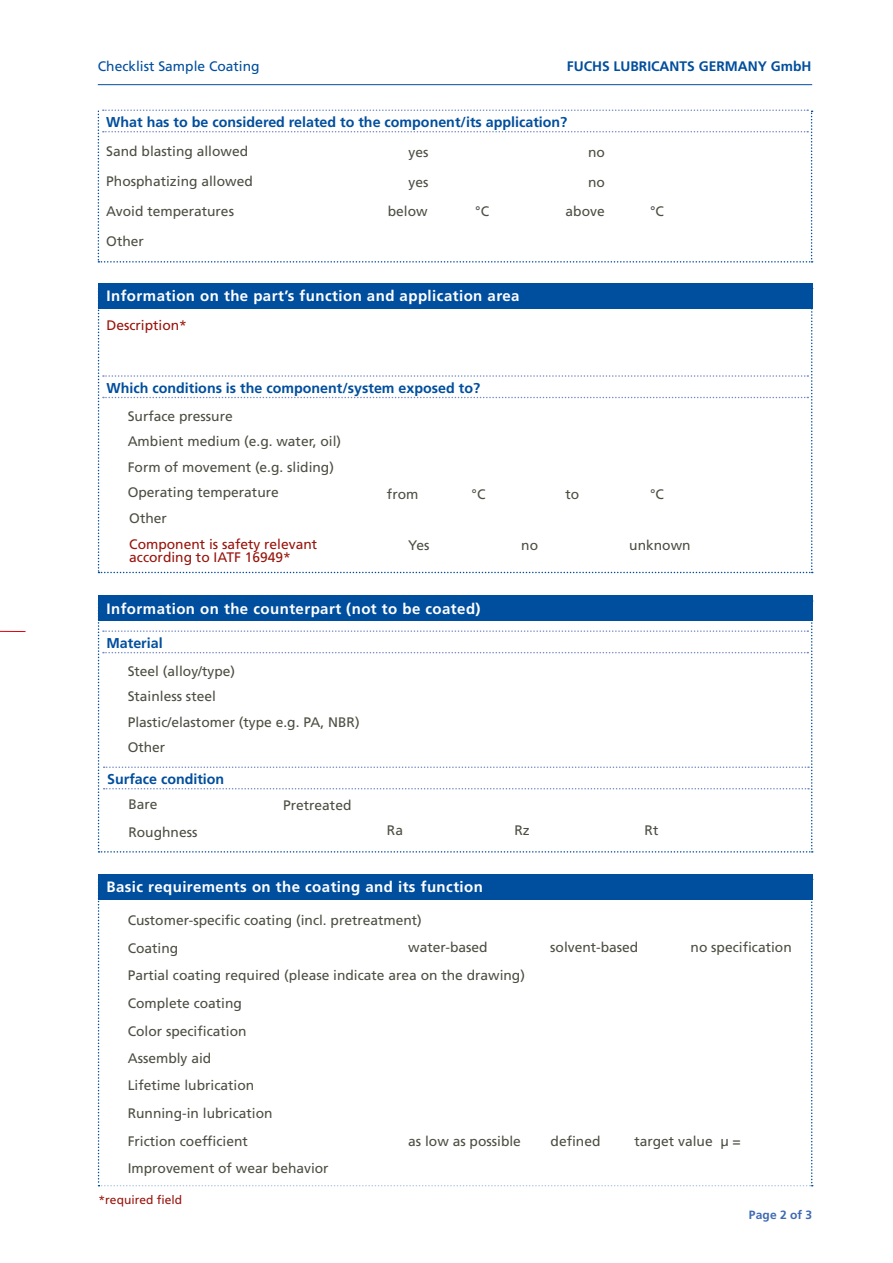
<style>
.page{position:relative;width:893px;height:1263px;background:#fff}
.page>*{position:absolute;margin:0;border:0;box-sizing:border-box;transform-origin:0 0}
.Fuchs_Tabelle_1{font:700 15px "Frutiger LT Std";letter-spacing:.03em;color:#fff}
.Fuchs_Tabelle_3{font:700 14.25px "Frutiger LT Std";color:#004e9e}
.Fuchs_Formulartext_9{font:13.8px "Frutiger LT Std";color:#4d4e43}
.Fuchs_Formulartext_9-2{font:13.8px/13.5px "Frutiger LT Std";color:#98140c}
.t1{font:700 13.8px "Frutiger LT Std";color:#004e9e}
.t2{font:13.8px "Frutiger LT Std";color:#004e9e}
.Fuchs_Marginal{font:12px "Frutiger LT Std";color:#98140c}
.t3{font:700 12px "Frutiger LT Std";letter-spacing:.01em;color:#3f6ab2}
</style>
<div class="page">
<div style="left:98px;top:283px;width:714px;height:26px;background:#004e9e"></div>
<div style="left:98px;top:596px;width:714px;height:25px;background:#004e9e"></div>
<div style="left:98px;top:874px;width:714px;height:26px;background:#004e9e"></div>
<svg style="left:98px;top:288px;width:715px;height:285px"></svg>
<svg style="left:98px;top:600px;width:715px;height:253px"></svg>
<svg style="left:98px;top:109px;width:715px;height:154px"></svg>
<svg style="left:0;top:631px;width:26px;height:1px"></svg>
<hr style="left:98px;top:84px;width:714px;height:1px;background:#004e9e">
<p class="t2" style="left:98px;top:58px;width:163px">Checklist Sample Coating</p>
<p class="t1" style="left:567px;top:58px;width:246px">FUCHS LUBRICANTS GERMANY GmbH</p>
<p class="Fuchs_Tabelle_3" style="left:106px;top:113px;width:463px">What has to be considered related to the component/its application?</p>
<p class="Fuchs_Formulartext_9" style="left:106px;top:144px;width:143px">Sand blasting allowed</p>
<p class="Fuchs_Formulartext_9" style="left:106px;top:173px;width:148px">Phosphatizing allowed</p>
<p class="Fuchs_Formulartext_9" style="left:106px;top:203px;width:129px">Avoid temperatures</p>
<p class="Fuchs_Formulartext_9" style="left:106px;top:233px;width:39px">Other</p>
<p class="Fuchs_Formulartext_9" style="left:409px;top:144px;width:21px">yes</p>
<p class="Fuchs_Formulartext_9" style="left:409px;top:174px;width:21px">yes</p>
<p class="Fuchs_Formulartext_9" style="left:588px;top:144px;width:18px">no</p>
<p class="Fuchs_Formulartext_9" style="left:588px;top:174px;width:18px">no</p>
<p class="Fuchs_Formulartext_9" style="left:388px;top:203px;width:41px">below</p>
<p class="Fuchs_Formulartext_9" style="left:566px;top:203px;width:41px">above</p>
<p class="Fuchs_Formulartext_9" style="left:475px;top:203px;width:15px">°C</p>
<p class="Fuchs_Tabelle_1" style="left:106px;top:287px;width:414px">Information on the part’s function and application area</p>
<p class="Fuchs_Formulartext_9-2" style="left:106px;top:319px;width:82px">Description*</p>
<p class="Fuchs_Tabelle_3" style="left:106px;top:379px;width:375px">Which conditions is the component/system exposed to?</p>
<p class="Fuchs_Formulartext_9" style="left:128px;top:408px;width:107px">Surface pressure</p>
<p class="Fuchs_Formulartext_9" style="left:128px;top:433px;width:215px">Ambient medium (e.g. water, oil)</p>
<p class="Fuchs_Formulartext_9" style="left:128px;top:459px;width:208px">Form of movement (e.g. sliding)</p>
<p class="Fuchs_Formulartext_9" style="left:650px;top:203px;width:15px">°C</p>
<p class="Fuchs_Formulartext_9" style="left:128px;top:484px;width:153px">Operating temperature</p>
<p class="Fuchs_Formulartext_9" style="left:129px;top:510px;width:39px">Other</p>
<p class="Fuchs_Formulartext_9-2" style="left:129px;top:537px;width:189px">Component is safety relevant according to IATF 16949*</p>
<p class="Fuchs_Formulartext_9" style="left:387px;top:486px;width:33px">from</p>
<p class="Fuchs_Formulartext_9" style="left:650px;top:486px;width:15px">°C</p>
<p class="Fuchs_Formulartext_9" style="left:471px;top:486px;width:15px">°C</p>
<p class="Fuchs_Formulartext_9" style="left:566px;top:486px;width:15px">to</p>
<p class="Fuchs_Formulartext_9" style="left:408px;top:537px;width:23px">Yes</p>
<p class="Fuchs_Formulartext_9" style="left:521px;top:537px;width:18px">no</p>
<p class="Fuchs_Formulartext_9" style="left:629px;top:537px;width:63px">unknown</p>
<p class="Fuchs_Tabelle_1" style="left:106px;top:600px;width:376px">Information on the counterpart (not to be coated)</p>
<p class="Fuchs_Tabelle_3" style="left:106px;top:634px;width:58px">Material</p>
<p class="Fuchs_Formulartext_9" style="left:128px;top:663px;width:109px">Steel (alloy/type)</p>
<p class="Fuchs_Formulartext_9" style="left:128px;top:688px;width:90px">Stainless steel</p>
<p class="Fuchs_Formulartext_9" style="left:128px;top:714px;width:233px">Plastic/elastomer (type e.g. PA, NBR)</p>
<p class="Fuchs_Formulartext_9" style="left:128px;top:739px;width:39px">Other</p>
<p class="Fuchs_Tabelle_3" style="left:107px;top:770px;width:119px">Surface condition</p>
<p class="Fuchs_Formulartext_9" style="left:128px;top:796px;width:31px">Bare</p>
<p class="Fuchs_Formulartext_9" style="left:128px;top:824px;width:70px">Roughness</p>
<p class="Fuchs_Formulartext_9" style="left:283px;top:797px;width:70px">Pretreated</p>
<p class="Fuchs_Formulartext_9" style="left:387px;top:822px;width:18px">Ra</p>
<p class="Fuchs_Formulartext_9" style="left:514px;top:822px;width:17px">Rz</p>
<p class="Fuchs_Formulartext_9" style="left:645px;top:822px;width:15px">Rt</p>
<p class="Fuchs_Tabelle_1" style="left:106px;top:878px;width:378px">Basic requirements on the coating and its function</p>
<p class="Fuchs_Formulartext_9" style="left:128px;top:912px;width:296px">Customer-specific coating (incl. pretreatment)</p>
<p class="Fuchs_Formulartext_9" style="left:128px;top:940px;width:52px">Coating</p>
<p class="Fuchs_Formulartext_9" style="left:408px;top:939px;width:81px">water-based</p>
<p class="Fuchs_Formulartext_9" style="left:128px;top:967px;width:399px">Partial coating required (please indicate area on the drawing)</p>
<p class="Fuchs_Formulartext_9" style="left:128px;top:995px;width:116px">Complete coating</p>
<p class="Fuchs_Formulartext_9" style="left:128px;top:1023px;width:120px">Color specification</p>
<p class="Fuchs_Formulartext_9" style="left:128px;top:1050px;width:85px">Assembly aid</p>
<p class="Fuchs_Formulartext_9" style="left:128px;top:1077px;width:128px">Lifetime lubrication</p>
<p class="Fuchs_Formulartext_9" style="left:128px;top:1105px;width:146px">Running-in lubrication</p>
<p class="Fuchs_Formulartext_9" style="left:128px;top:1133px;width:122px">Friction coefficient</p>
<p class="Fuchs_Formulartext_9" style="left:128px;top:1160px;width:202px">Improvement of wear behavior</p>
<p class="Fuchs_Marginal" style="left:99px;top:1192px;width:85px">*required field</p>
<p class="Fuchs_Formulartext_9" style="left:408px;top:1133px;width:114px">as low as possible</p>
<p class="Fuchs_Formulartext_9" style="left:550px;top:939px;width:90px">solvent-based</p>
<p class="Fuchs_Formulartext_9" style="left:691px;top:939px;width:103px">no specification</p>
<p class="Fuchs_Formulartext_9" style="left:551px;top:1133px;width:51px">defined</p>
<p class="Fuchs_Formulartext_9" style="left:634px;top:1133px;width:108px">target value μ =</p>
<p class="t3" style="left:749px;top:1208px;width:65px">Page 2 of 3</p>
</div>
